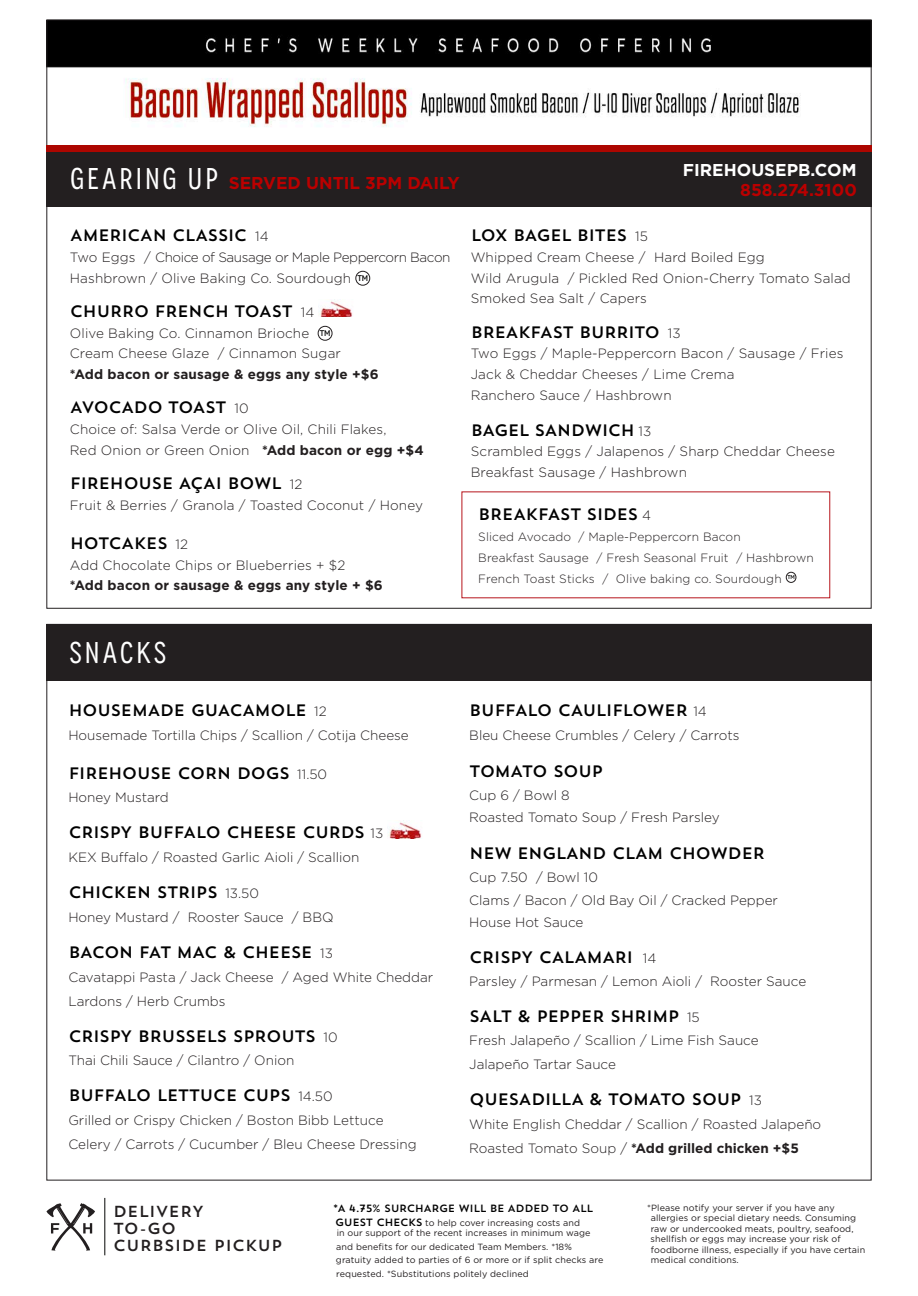
<style>
.page{position:relative;width:918px;height:1296px;background:#fff}
.page>*{position:absolute;margin:0;border:0;box-sizing:border-box;transform-origin:0 0}
.t1{font:condensed 30px "Novecento";letter-spacing:.1em;color:#fff}
.t2{font:700 17.1px "Gotham";color:#ba0000}
.t3{font:700 17.1px "Gotham";color:#fff}
.t4{font:16.5px "Trend Sans One";letter-spacing:-.05em;color:#000}
.t5{font:15.9px "Trend Sans One";color:#231f20}
.t6{font:300 13.5px "Gotham";color:#231f20}
.t7{font:700 13.5px "Gotham";letter-spacing:.01em;color:#231f20}
.t8{font:300 13.5px/20.9px "Gotham";letter-spacing:-.03em;color:#231f20}
.t9{font:300 12px "Gotham";letter-spacing:.01em;color:#231f20}
.t10{font:10.5px "Trend Sans One";letter-spacing:-.05em;color:#000}
.t11{font:9px/10.5px "Gotham";letter-spacing:.01em;color:#231f20}
.t12{font:500 8.25px "Novecento";color:#000}
.t13{font:500 5.7px "Novecento";color:#000}
.s1{font-family:"Novecento";font-weight:400;font-stretch:condensed;font-size:30px;color:#fff}
.s2{font-family:"Gotham";font-weight:300;font-size:13.5px;color:#231f20}
.s3{font-weight:700}
.s4{font-weight:300}
.s5{font-family:"Trend Sans One";font-size:10.5px;color:#000}
</style>
<div class="page">
<img style="left:48px;top:22px;width:822px;height:105px">
<div style="left:355px;top:271px;width:15px;height:15px;border:1px solid #231f20;border-radius:50%"></div>
<img style="left:319px;top:299px;width:34px;height:18px">
<div style="left:318px;top:326px;width:14px;height:15px;border:1px solid #231f20;border-radius:50%"></div>
<div style="left:46px;top:624px;width:826px;height:57px;background:#231f20"></div>
<div style="left:46px;top:150px;width:826px;height:57px;background:#231f20"></div>
<img style="left:388px;top:821px;width:34px;height:17px">
<svg style="left:46px;top:1203px;width:49px;height:48px"></svg>
<hr style="left:105px;top:1198px;width:1px;height:57px;background:#040503">
<div style="left:786px;top:572px;width:10px;height:11px;border:1px solid #231f20;border-radius:50%"></div>
<div style="left:46px;top:145px;width:826px;height:7px;background:#ad0600"></div>
<p class="t2" style="left:71px;top:172px;width:391px"><span class="s1">GEARING UP</span> SERVED UNTIL 3PM DAILY</p>
<p class="t3" style="left:683px;top:159px;width:175px">FIREHOUSEPB.COM</p>
<p class="t2" style="left:740px;top:179px;width:118px">858.274.3100</p>
<p class="t4" style="left:70px;top:225px;width:200px">AMERICAN CLASSIC <span class="s2">14</span></p>
<p class="t8" style="left:70px;top:246px;width:382px">Two Eggs / Choice of Sausage or Maple Peppercorn Bacon<br>Hashbrown / Olive Baking Co. Sourdough</p>
<p class="t12" style="left:358px;top:273px;width:12px">TM</p>
<p class="t4" style="left:70px;top:301px;width:246px">CHURRO FRENCH TOAST <span class="s2">14</span></p>
<p class="t6" style="left:70px;top:324px;width:241px">Olive Baking Co. Cinnamon Brioche</p>
<p class="t12" style="left:320px;top:329px;width:12px">TM</p>
<p class="t6" style="left:70px;top:345px;width:273px">Cream Cheese Glaze / Cinnamon Sugar</p>
<p class="t7" style="left:70px;top:365px;width:310px">*Add bacon or sausage &amp; eggs any style +$6</p>
<p class="t4" style="left:70px;top:397px;width:180px">AVOCADO TOAST <span class="s2">10</span></p>
<p class="t6" style="left:70px;top:421px;width:318px">Choice of: Salsa Verde or Olive Oil, Chili Flakes,</p>
<p class="t6" style="left:70px;top:442px;width:355px">Red Onion or Green Onion <span class="s3">*Add bacon or egg +$4</span></p>
<p class="t4" style="left:70px;top:473px;width:234px">FIREHOUSE AÇAI BOWL <span class="s2">12</span></p>
<p class="t6" style="left:70px;top:497px;width:355px">Fruit &amp; Berries / Granola / Toasted Coconut / Honey</p>
<p class="t4" style="left:70px;top:532px;width:120px">HOTCAKES <span class="s2">12</span></p>
<p class="t6" style="left:70px;top:556px;width:277px">Add Chocolate Chips or Blueberries + $2</p>
<p class="t7" style="left:70px;top:577px;width:315px">*Add bacon or sausage &amp; eggs any style + $6</p>
<p class="t4" style="left:471px;top:225px;width:179px">LOX BAGEL BITES <span class="s2">15</span></p>
<p class="t6" style="left:471px;top:249px;width:295px">Whipped Cream Cheese / Hard Boiled Egg</p>
<p class="t6" style="left:471px;top:269px;width:382px">Wild Arugula / Pickled Red Onion-Cherry Tomato Salad</p>
<p class="t6" style="left:471px;top:290px;width:178px">Smoked Sea Salt / Capers</p>
<p class="t4" style="left:471px;top:321px;width:211px">BREAKFAST BURRITO <span class="s2">13</span></p>
<p class="t6" style="left:471px;top:345px;width:374px">Two Eggs / Maple-Peppercorn Bacon / Sausage / Fries</p>
<p class="t6" style="left:471px;top:366px;width:265px">Jack &amp; Cheddar Cheeses / Lime Crema</p>
<p class="t6" style="left:471px;top:387px;width:202px">Ranchero Sauce / Hashbrown</p>
<p class="t4" style="left:471px;top:419px;width:182px">BAGEL SANDWICH <span class="s2">13</span></p>
<p class="t6" style="left:471px;top:443px;width:366px">Scrambled Eggs / Jalapenos / Sharp Cheddar Cheese</p>
<p class="t6" style="left:471px;top:464px;width:218px">Breakfast Sausage / Hashbrown</p>
<p class="t4" style="left:478px;top:504px;width:174px">BREAKFAST SIDES <span class="s2">4</span></p>
<p class="t9" style="left:478px;top:529px;width:264px">Sliced Avocado / Maple-Peppercorn Bacon</p>
<p class="t9" style="left:478px;top:550px;width:337px">Breakfast Sausage / Fresh Seasonal Fruit / Hashbrown</p>
<p class="t9" style="left:478px;top:571px;width:305px">French Toast Sticks / Olive baking co. Sourdough</p>
<p class="t13" style="left:787px;top:574px;width:9px">TM</p>
<p class="t1" style="left:69px;top:635px;width:98px">SNACKS</p>
<p class="t4" style="left:68px;top:700px;width:260px">HOUSEMADE GUACAMOLE <span class="s2">12</span></p>
<p class="t6" style="left:68px;top:726px;width:342px">Housemade Tortilla Chips / Scallion / Cotija Cheese</p>
<p class="t4" style="left:68px;top:762px;width:260px">FIREHOUSE CORN DOGS <span class="s2">11.50</span></p>
<p class="t6" style="left:68px;top:789px;width:102px">Honey Mustard</p>
<p class="t4" style="left:68px;top:822px;width:316px">CRISPY BUFFALO CHEESE CURDS <span class="s2">13</span></p>
<p class="t6" style="left:68px;top:849px;width:293px">KEX Buffalo / Roasted Garlic Aioli / Scallion</p>
<p class="t4" style="left:68px;top:882px;width:192px">CHICKEN STRIPS <span class="s2">13.50</span></p>
<p class="t6" style="left:68px;top:909px;width:267px">Honey Mustard / Rooster Sauce / BBQ</p>
<p class="t4" style="left:68px;top:942px;width:266px">BACON FAT MAC &amp; CHEESE <span class="s2">13</span></p>
<p class="t6" style="left:68px;top:968px;width:366px">Cavatappi Pasta / Jack Cheese / Aged White Cheddar</p>
<p class="t6" style="left:68px;top:992px;width:159px">Lardons / Herb Crumbs</p>
<p class="t4" style="left:68px;top:1025px;width:271px">CRISPY BRUSSELS SPROUTS <span class="s2">10</span></p>
<p class="t6" style="left:68px;top:1052px;width:227px">Thai Chili Sauce / Cilantro / Onion</p>
<p class="t4" style="left:68px;top:1085px;width:266px">BUFFALO LETTUCE CUPS <span class="s2">14.50</span></p>
<p class="t6" style="left:68px;top:1112px;width:317px">Grilled or Crispy Chicken / Boston Bibb Lettuce</p>
<p class="t6" style="left:68px;top:1136px;width:350px">Celery / Carrots / Cucumber / Bleu Cheese Dressing</p>
<p class="t4" style="left:469px;top:700px;width:239px">BUFFALO CAULIFLOWER <span class="s2">14</span></p>
<p class="t6" style="left:469px;top:726px;width:272px">Bleu Cheese Crumbles / Celery / Carrots</p>
<p class="t4" style="left:469px;top:761px;width:136px">TOMATO SOUP</p>
<p class="t6" style="left:469px;top:786px;width:102px">Cup 6 / Bowl 8</p>
<p class="t6" style="left:469px;top:809px;width:252px">Roasted Tomato Soup / Fresh Parsley</p>
<p class="t4" style="left:469px;top:843px;width:298px">NEW ENGLAND CLAM CHOWDER</p>
<p class="t6" style="left:469px;top:869px;width:130px">Cup 7.50 / Bowl 10</p>
<p class="t6" style="left:469px;top:891px;width:310px">Clams / Bacon / Old Bay Oil / Cracked Pepper</p>
<p class="t6" style="left:469px;top:914px;width:116px">House Hot Sauce</p>
<p class="t4" style="left:469px;top:947px;width:189px">CRISPY CALAMARI <span class="s2">14</span></p>
<p class="t6" style="left:469px;top:972px;width:339px">Parsley / Parmesan / Lemon Aioli / Rooster Sauce</p>
<p class="t4" style="left:469px;top:1005px;width:232px">SALT &amp; PEPPER SHRIMP <span class="s2">15</span></p>
<p class="t6" style="left:469px;top:1032px;width:291px">Fresh Jalapeño / Scallion / Lime Fish Sauce</p>
<p class="t6" style="left:469px;top:1056px;width:148px">Jalapeño Tartar Sauce</p>
<p class="t4" style="left:469px;top:1089px;width:294px">QUESADILLA &amp; TOMATO SOUP <span class="s2">13</span></p>
<p class="t6" style="left:469px;top:1116px;width:353px">White English Cheddar / Scallion / Roasted Jalapeño</p>
<p class="t7" style="left:469px;top:1139px;width:331px"><span class="s4">Roasted Tomato Soup /</span> *Add grilled chicken +$5</p>
<p class="t5" style="left:113px;top:1201px;width:92px">DELIVERY</p>
<p class="t5" style="left:113px;top:1218px;width:65px">TO-GO</p>
<p class="t5" style="left:113px;top:1235px;width:171px">CURBSIDE PICKUP</p>
<p class="t10" style="left:333px;top:1202px;width:262px">*A 4.75% SURCHARGE WILL BE ADDED TO ALL</p>
<p class="t11" style="left:335px;top:1217px;width:257px"><span class="s5">GUEST CHECKS</span> to help cover increasing costs and<br>in our support of the recent increases in minimum wage</p>
<p class="t11" style="left:336px;top:1239px;width:269px;line-height:13.5px">and benefits for our dedicated Team Members. *18% gratuity added to parties of 6 or more or if split checks are requested. *Substitutions politely declined</p>
<p class="t11" style="left:651px;top:1202px;width:216px;text-indent:-3px">*Please notify your server if you have any allergies or special dietary needs. Consuming raw or undercooked meats, poultry, seafood, shellfish or eggs may increase your risk of foodborne illness, especially if you have certain medical conditions.</p>
</div>
